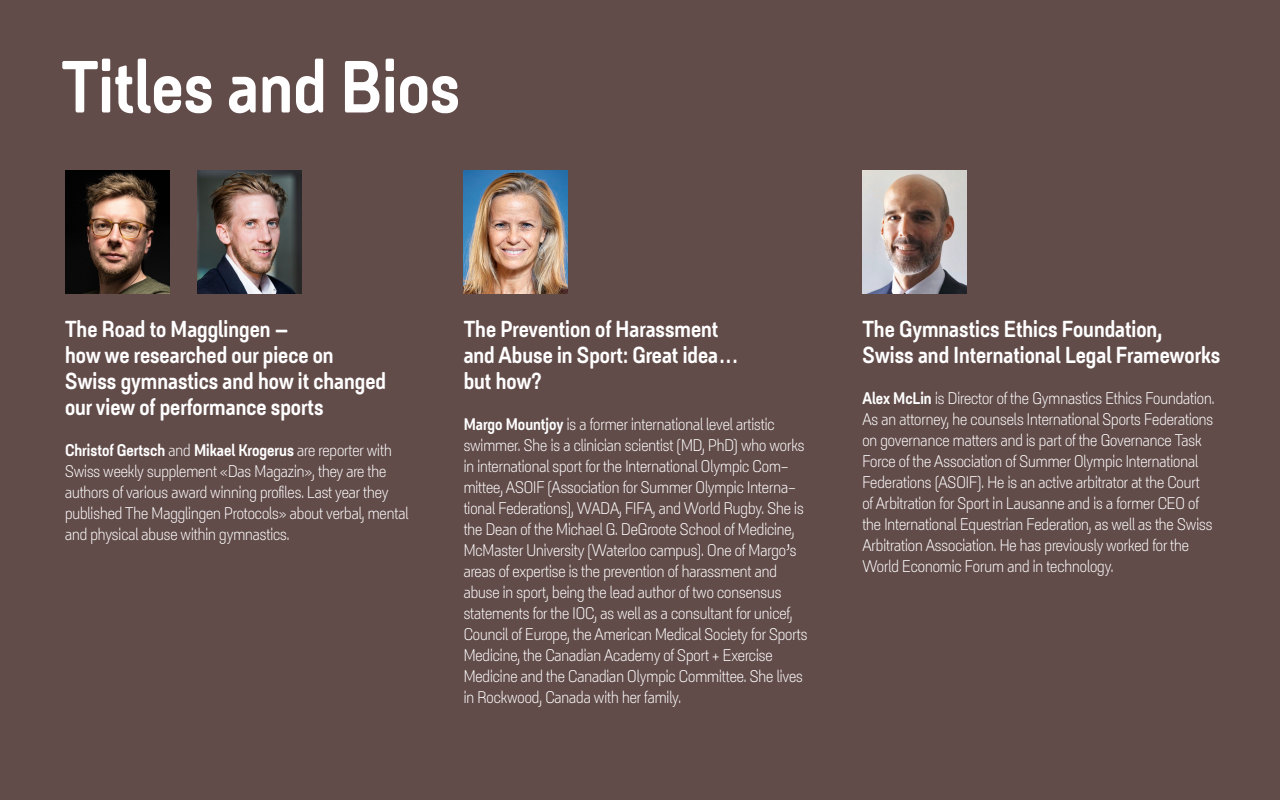
<style>
.page{position:relative;width:1280px;height:800px;background:#624c4a}
.page>*{position:absolute;margin:0;border:0;box-sizing:border-box;transform-origin:0 0}
.t1{font:800 70px "Itaca";color:#fff}
.t2{font:800 22px/26px "Itaca";color:#fff}
.t3{font:16px/21px "Itaca";color:#fff}
.s1{font-weight:800}
</style>
<div class="page">
<img style="left:65px;top:170px;width:104px;height:124px">
<img style="left:464px;top:170px;width:104px;height:124px">
<img style="left:862px;top:170px;width:104px;height:124px">
<img style="left:198px;top:170px;width:104px;height:124px">
<h1 class="t1" style="left:61px;top:30px;width:400px">Titles and Bios</h1>
<h2 class="t2" style="left:65px;top:314px;width:323px">The Road to Magglingen –<br>how we researched our piece on<br>Swiss gymnastics and how it changed our view of performance sports</h2>
<p class="t3" style="left:65px;top:439px;width:345px"><span class="s1">Christof Gertsch</span> and <span class="s1">Mikael Krogerus</span> are reporter with Swiss weekly supplement «Das Magazin», they are the authors of various award winning profiles. Last year they published The Magglingen Protocols» about verbal, mental and physical abuse within gymnastics.</p>
<h2 class="t2" style="left:464px;top:314px;width:275px">The Prevention of Harassment and Abuse in Sport: Great idea... but how?</h2>
<p class="t3" style="left:464px;top:413px;width:345px"><span class="s1">Margo Mountjoy</span> is a former international level artistic swimmer. She is a clinician scientist (MD, PhD) who works in international sport for the International Olympic Com&shy;mittee, ASOIF (Association for Summer Olympic Interna&shy;tional Federations), WADA, FIFA, and World Rugby. She is the Dean of the Michael G. DeGroote School of Medicine, McMaster University (Waterloo campus). One of Margo’s areas of expertise is the prevention of harassment and abuse in sport, being the lead author of two consensus statements for the IOC, as well as a consultant for unicef, Council of Europe, the American Medical Society for Sports Medicine, the Canadian Academy of Sport + Exercise Medicine and the Canadian Olympic Committee. She lives in Rockwood, Canada with her family.</p>
<h2 class="t2" style="left:862px;top:314px;width:360px">The Gymnastics Ethics Foundation,<br>Swiss and International Legal Frameworks</h2>
<p class="t3" style="left:862px;top:387px;width:354px"><span class="s1">Alex McLin</span> is Director of the Gymnastics Ethics Foundation.<br>As an attorney, he counsels International Sports Federations on governance matters and is part of the Governance Task Force of the Association of Summer Olympic International Federations (ASOIF). He is an active arbitrator at the Court of Arbitration for Sport in Lausanne and is a former CEO of the International Equestrian Federation, as well as the Swiss Arbitration Association. He has previously worked for the World Economic Forum and in technology.</p>
</div>
